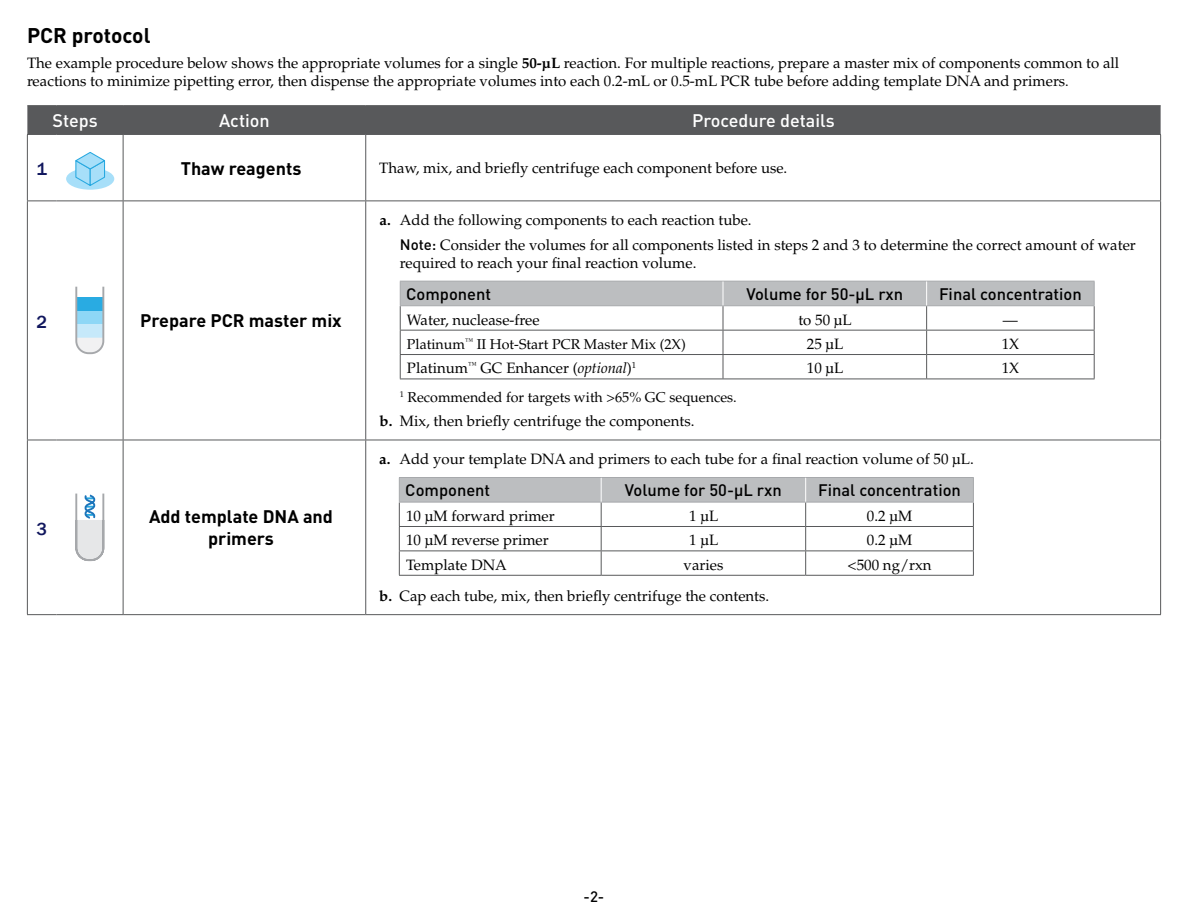
<style>
.page{position:relative;width:1188px;height:918px;background:#fff}
.page>*{position:absolute;margin:0;border:0;box-sizing:border-box;transform-origin:0 0}
.t1{font:700 21px "DIN Pro";color:#000}
.t2{font:700 18px/21.6px "DIN Pro";color:#000;text-align:center}
.t3{font:500 18px "DIN Pro";color:#fff}
.t4{font:500 18px "Franklin Gothic";color:#11175e}
.t5{font:500 16.5px "DIN Pro";color:#000}
.t6{font:15px/18px "Palatino LT Std";color:#000}
.t7{font:500 15px "DIN Pro";color:#000}
.t8{font:14.25px "Palatino LT Std";color:#000}
.s1{font-weight:700}
.s2{font-size:14.25px}
.s3{font-family:"DIN Pro";font-weight:500}
.s4{font-style:italic}
</style>
<div class="page">
<hr style="left:27px;top:105px;width:30px;height:1px;background:#58595b">
<hr style="left:57px;top:105px;width:66px;height:1px;background:#58595b">
<hr style="left:123px;top:105px;width:243px;height:1px;background:#58595b">
<hr style="left:366px;top:105px;width:795px;height:1px;background:#58595b">
<div style="left:27px;top:106px;width:1134px;height:28px;background:#58595b"></div>
<hr style="left:123px;top:134px;width:243px;height:1px;background:#58595b">
<hr style="left:123px;top:201px;width:243px;height:1px;background:#58595b">
<hr style="left:123px;top:440px;width:243px;height:1px;background:#58595b">
<hr style="left:57px;top:614px;width:66px;height:1px;background:#58595b">
<hr style="left:123px;top:614px;width:243px;height:1px;background:#58595b">
<hr style="left:27px;top:134px;width:30px;height:1px;background:#58595b">
<hr style="left:27px;top:135px;width:1px;height:66px;background:#58595b">
<hr style="left:57px;top:134px;width:66px;height:1px;background:#58595b">
<hr style="left:123px;top:135px;width:1px;height:66px;background:#58595b">
<hr style="left:27px;top:201px;width:30px;height:1px;background:#58595b">
<hr style="left:27px;top:201px;width:1px;height:239px;background:#58595b">
<hr style="left:57px;top:201px;width:66px;height:1px;background:#58595b">
<hr style="left:123px;top:201px;width:1px;height:239px;background:#58595b">
<hr style="left:27px;top:440px;width:30px;height:1px;background:#58595b">
<hr style="left:27px;top:440px;width:1px;height:174px;background:#58595b">
<hr style="left:57px;top:440px;width:66px;height:1px;background:#58595b">
<hr style="left:123px;top:440px;width:1px;height:174px;background:#58595b">
<hr style="left:366px;top:134px;width:795px;height:1px;background:#58595b">
<hr style="left:365px;top:135px;width:1px;height:66px;background:#58595b">
<hr style="left:1160px;top:135px;width:1px;height:66px;background:#58595b">
<hr style="left:366px;top:201px;width:795px;height:1px;background:#58595b">
<hr style="left:365px;top:201px;width:1px;height:239px;background:#58595b">
<hr style="left:1160px;top:201px;width:1px;height:239px;background:#58595b">
<hr style="left:366px;top:440px;width:795px;height:1px;background:#58595b">
<hr style="left:365px;top:440px;width:1px;height:174px;background:#58595b">
<hr style="left:1160px;top:440px;width:1px;height:174px;background:#58595b">
<hr style="left:27px;top:614px;width:30px;height:1px;background:#58595b">
<hr style="left:366px;top:614px;width:795px;height:1px;background:#58595b">
<div style="left:66px;top:168px;width:48px;height:22px;background:#a7dff9;border-radius:50%"></div>
<svg style="left:74px;top:152px;width:32px;height:34px"></svg>
<svg style="left:75px;top:287px;width:29px;height:67px"></svg>
<hr style="left:400px;top:379px;width:323px;height:1px;background:#58595b">
<hr style="left:723px;top:379px;width:204px;height:1px;background:#58595b">
<hr style="left:927px;top:379px;width:168px;height:1px;background:#58595b">
<svg style="left:400px;top:281px;width:695px;height:98px"></svg>
<svg style="left:75px;top:494px;width:29px;height:67px"></svg>
<hr style="left:399px;top:575px;width:202px;height:1px;background:#58595b">
<hr style="left:601px;top:575px;width:205px;height:1px;background:#58595b">
<hr style="left:806px;top:575px;width:168px;height:1px;background:#58595b">
<hr style="left:399px;top:477px;width:202px;height:1px;background:#a7a9ac">
<hr style="left:601px;top:477px;width:205px;height:1px;background:#a7a9ac">
<hr style="left:806px;top:477px;width:168px;height:1px;background:#a7a9ac">
<svg style="left:399px;top:478px;width:575px;height:97px"></svg>
<h1 class="t1" style="left:27px;top:21px;width:125px">PCR protocol</h1>
<p class="t6" style="left:27px;top:54px;width:1094px">The example procedure below shows the appropriate volumes for a single <span class="s1">50-µL</span> reaction. For multiple reactions, prepare a master mix of components common to all reactions to minimize pipetting error, then dispense the appropriate volumes into each 0.2-mL or 0.5‑mL PCR tube before adding template DNA and primers<span class="s2">.</span></p>
<p class="t3" style="left:52px;top:108px;width:47px">Steps</p>
<p class="t3" style="left:219px;top:108px;width:52px">Action</p>
<p class="t3" style="left:692px;top:108px;width:144px">Procedure details</p>
<p class="t4" style="left:37px;top:158px;width:12px">1</p>
<p class="t2" style="left:181px;top:157px;width:122px">Thaw reagents</p>
<p class="t6" style="left:379px;top:159px;width:410px">Thaw, mix, and briefly centrifuge each component before use.</p>
<p class="t4" style="left:37px;top:310px;width:12px">2</p>
<p class="t2" style="left:140px;top:309px;width:203px">Prepare PCR master mix</p>
<p class="t4" style="left:37px;top:517px;width:12px">3</p>
<p class="t2" style="left:149px;top:505px;width:185px">Add template DNA and primers</p>
<p class="t6" style="left:400px;top:208px;width:737px;line-height:24.8px;text-indent:-20px"><span class="s1">a.</span> Add the following components to each reaction tube.<br><span class="s3">Note:</span> Consider the volumes for all components listed in steps 2 and 3 to determine the correct amount of water</p>
<p class="t6" style="left:400px;top:254px;width:298px">required to reach your final reaction volume.</p>
<p class="t5" style="left:406px;top:283px;width:86px">Component</p>
<p class="t5" style="left:746px;top:283px;width:158px">Volume for 50-μL rxn</p>
<p class="t5" style="left:939px;top:283px;width:144px">Final concentration</p>
<p class="t6" style="left:407px;top:311px;width:134px">Water, nuclease-free</p>
<p class="t6" style="left:798px;top:311px;width:55px">to 50 µL</p>
<p class="t6" style="left:1003px;top:311px;width:16px">—</p>
<p class="t8" style="left:407px;top:335px;width:280px">Platinum<sup>™</sup> II Hot-Start PCR Master Mix (2X)</p>
<p class="t6" style="left:807px;top:335px;width:38px">25 µL</p>
<p class="t6" style="left:1002px;top:335px;width:19px">1X</p>
<p class="t6" style="left:407px;top:359px;width:231px">Platinum<sup>™</sup> GC Enhancer (<span class="s4">optional</span>)<sup>1</sup></p>
<p class="t6" style="left:807px;top:359px;width:38px">10 µL</p>
<p class="t6" style="left:1002px;top:359px;width:19px">1X</p>
<p class="t8" style="left:400px;top:389px;width:338px"><sup>1</sup> Recommended for targets with &gt;65% GC sequences.</p>
<p class="t6" style="left:380px;top:413px;width:316px"><span class="s1">b.</span> Mix, then briefly centrifuge the components.</p>
<p class="t6" style="left:379px;top:451px;width:596px"><span class="s1">a.</span> Add your template DNA and primers to each tube for a final reaction volume of 50 μL.</p>
<p class="t5" style="left:405px;top:479px;width:86px">Component</p>
<p class="t5" style="left:625px;top:479px;width:158px">Volume for 50-μL rxn</p>
<p class="t5" style="left:818px;top:479px;width:144px">Final concentration</p>
<p class="t6" style="left:406px;top:507px;width:150px">10 μM forward primer</p>
<p class="t6" style="left:689px;top:507px;width:31px">1 µL</p>
<p class="t6" style="left:867px;top:507px;width:47px">0.2 μM</p>
<p class="t6" style="left:406px;top:531px;width:144px">10 μM reverse primer</p>
<p class="t6" style="left:689px;top:531px;width:31px">1 µL</p>
<p class="t6" style="left:867px;top:531px;width:47px">0.2 μM</p>
<p class="t6" style="left:406px;top:556px;width:102px">Template DNA</p>
<p class="t6" style="left:684px;top:556px;width:41px">varies</p>
<p class="t6" style="left:848px;top:556px;width:85px">&lt;500 ng/rxn</p>
<p class="t6" style="left:379px;top:587px;width:392px"><span class="s1">b.</span> Cap each tube, mix, then briefly centrifuge the contents.</p>
<p class="t7" style="left:584px;top:886px;width:22px">-2-</p>
</div>
